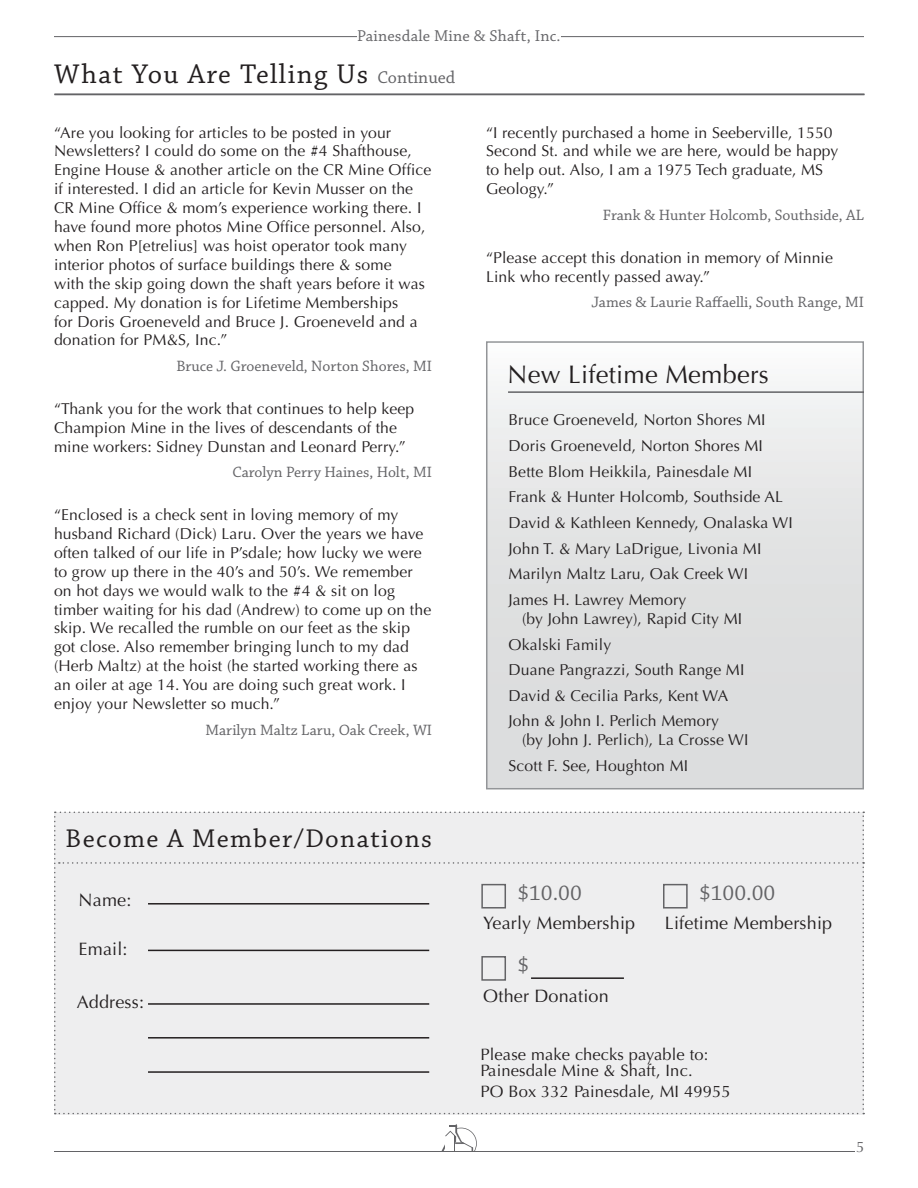
<style>
.page{position:relative;width:918px;height:1188px;background:#fff}
.page>*{position:absolute;margin:0;border:0;box-sizing:border-box;transform-origin:0 0}
.Headding_front{font:28.5px "Chaparral Pro";letter-spacing:.05em;color:#231f20}
.Headding_front-2{font:27px "Chaparral Pro";letter-spacing:.05em;color:#231f20}
.Headding_front-3{font:25.5px "Optima";letter-spacing:.01em;color:#231f20}
.t1{font:22.5px "Chaparral Pro";color:#636366}
.t2{font:18px "Optima";letter-spacing:.01em;color:#231f20}
.t3{font:16.5px/21px "Optima";letter-spacing:.01em;color:#231f20}
.t4{font:16.5px "Chaparral Pro";letter-spacing:.01em;color:#636366}
.t5{font:15.75px/18.9px "Optima";letter-spacing:.01em;color:#231f20}
.t6{font:15.75px "Chaparral Pro";color:#636366}
.t7{font:15px "Optima";color:#636366}
.s1{font-size:18px;color:#636366}
</style>
<div class="page">
<svg style="left:441px;top:1124px;width:36px;height:27px"></svg>
<hr style="left:54px;top:36px;width:810px;height:1px;background:#636366">
<div style="left:357px;top:29px;width:204px;height:12px;background:#fff"></div>
<div style="left:487px;top:342px;width:376px;height:447px;background:linear-gradient(to bottom,#f4f5f5,#d5d6d7)"></div>
<div style="left:486px;top:341px;width:378px;height:448px;border:2px solid #939598"></div>
<hr style="left:508px;top:391px;width:356px;height:2px;background:#636366">
<hr style="left:54px;top:1151px;width:801px;height:1px;background:#636366">
<div style="left:54px;top:812px;width:810px;height:302px;background:#eeeeef"></div>
<div style="left:481px;top:956px;width:25px;height:25px;border:2px solid #636366"></div>
<hr style="left:531px;top:977px;width:93px;height:2px;background:#231f20">
<hr style="left:54px;top:94px;width:810px;height:1px;background:#636366">
<p class="t4" style="left:357px;top:26px;width:205px">Painesdale Mine &amp; Shaft, Inc.</p>
<p class="Headding_front" style="left:54px;top:59px;width:403px">What You Are Telling Us <span class="s1">Continued</span></p>
<p class="t5" style="left:54px;top:123px;width:379px">“Are you looking for articles to be posted in your Newsletters? I could do some on the #4 Shafthouse, Engine House &amp; another article on the CR Mine Office if interested. I did an article for Kevin Musser on the CR Mine Office &amp; mom’s experience working there. I have found more photos Mine Office personnel. Also, when Ron P[etrelius] was hoist operator took many interior photos of surface buildings there &amp; some<br>with the skip going down the shaft years before it was capped. My donation is for Lifetime Memberships<br>for Doris Groeneveld and Bruce J. Groeneveld and a donation for PM&amp;S, Inc.”</p>
<p class="t6" style="left:176px;top:357px;width:257px">Bruce J. Groeneveld, Norton Shores, MI</p>
<p class="t5" style="left:54px;top:399px;width:362px">“Thank you for the work that continues to help keep<br>Champion Mine in the lives of descendants of the mine workers: Sidney Dunstan and Leonard Perry.”</p>
<p class="t6" style="left:232px;top:464px;width:201px">Carolyn Perry Haines, Holt, MI</p>
<p class="t5" style="left:54px;top:506px;width:379px">“Enclosed is a check sent in loving memory of my husband Richard (Dick) Laru. Over the years we have often talked of our life in P’sdale; how lucky we were to grow up there in the 40’s and 50’s. We remember on hot days we would walk to the #4 &amp; sit on log timber waiting for his dad (Andrew) to come up on the skip. We recalled the rumble on our feet as the skip got close. Also remember bringing lunch to my dad (Herb Maltz) at the hoist (he started working there as an oiler at age 14. You are doing such great work. I enjoy your Newsletter so much.”</p>
<p class="t6" style="left:205px;top:721px;width:228px">Marilyn Maltz Laru, Oak Creek, WI</p>
<p class="Headding_front-2" style="left:66px;top:823px;width:368px">Become A Member/Donations</p>
<p class="t2" style="left:79px;top:889px;width:54px">Name:</p>
<p class="t2" style="left:79px;top:938px;width:50px">Email:</p>
<p class="t2" style="left:77px;top:991px;width:69px">Address:</p>
<p class="t5" style="left:486px;top:123px;width:354px">“I recently purchased a home in Seeberville, 1550<br>Second St. and while we are here, would be happy to help out. Also, I am a 1975 Tech graduate, MS Geology.”</p>
<p class="t6" style="left:603px;top:206px;width:263px">Frank &amp; Hunter Holcomb, Southside, AL</p>
<p class="t5" style="left:486px;top:248px;width:349px">“Please accept this donation in memory of Minnie<br>Link who recently passed away.”</p>
<p class="t6" style="left:591px;top:294px;width:274px">James &amp; Laurie Raffaelli, South Range, MI</p>
<p class="Headding_front-3" style="left:508px;top:360px;width:263px">New Lifetime Members</p>
<p class="t5" style="left:509px;top:411px;width:259px">Bruce Groeneveld, Norton Shores MI</p>
<p class="t5" style="left:509px;top:436px;width:256px">Doris Groeneveld, Norton Shores MI</p>
<p class="t5" style="left:509px;top:462px;width:245px">Bette Blom Heikkila, Painesdale MI</p>
<p class="t5" style="left:509px;top:488px;width:276px">Frank &amp; Hunter Holcomb, Southside AL</p>
<p class="t5" style="left:509px;top:513px;width:286px">David &amp; Kathleen Kennedy, Onalaska WI</p>
<p class="t5" style="left:509px;top:539px;width:254px">John T. &amp; Mary LaDrigue, Livonia MI</p>
<p class="t5" style="left:509px;top:565px;width:241px">Marilyn Maltz Laru, Oak Creek WI</p>
<p class="t5" style="left:522px;top:590px;width:222px;text-indent:-14px">James H. Lawrey Memory<br>(by John Lawrey), Rapid City MI</p>
<p class="t5" style="left:509px;top:635px;width:104px">Okalski Family</p>
<p class="t5" style="left:509px;top:661px;width:237px">Duane Pangrazzi, South Range MI</p>
<p class="t5" style="left:509px;top:686px;width:221px">David &amp; Cecilia Parks, Kent WA</p>
<p class="t5" style="left:522px;top:712px;width:228px;text-indent:-14px">John &amp; John I. Perlich Memory<br>(by John J. Perlich), La Crosse WI</p>
<p class="t5" style="left:509px;top:756px;width:181px">Scott F. See, Houghton MI</p>
<p class="t1" style="left:517px;top:880px;width:66px">$10.00</p>
<p class="t2" style="left:483px;top:913px;width:153px">Yearly Membership</p>
<p class="t1" style="left:517px;top:952px;width:13px">$</p>
<p class="t2" style="left:483px;top:985px;width:127px">Other Donation</p>
<p class="t1" style="left:699px;top:880px;width:78px">$100.00</p>
<p class="t2" style="left:665px;top:913px;width:169px">Lifetime Membership</p>
<p class="t3" style="left:480px;top:1045px;width:229px">Please make checks payable to:</p>
<p class="t3" style="left:480px;top:1060px;width:252px">Painesdale Mine &amp; Shaft, Inc.<br>PO Box 332 Painesdale, MI 49955</p>
<p class="t7" style="left:856px;top:1138px;width:10px">5</p>
</div>
